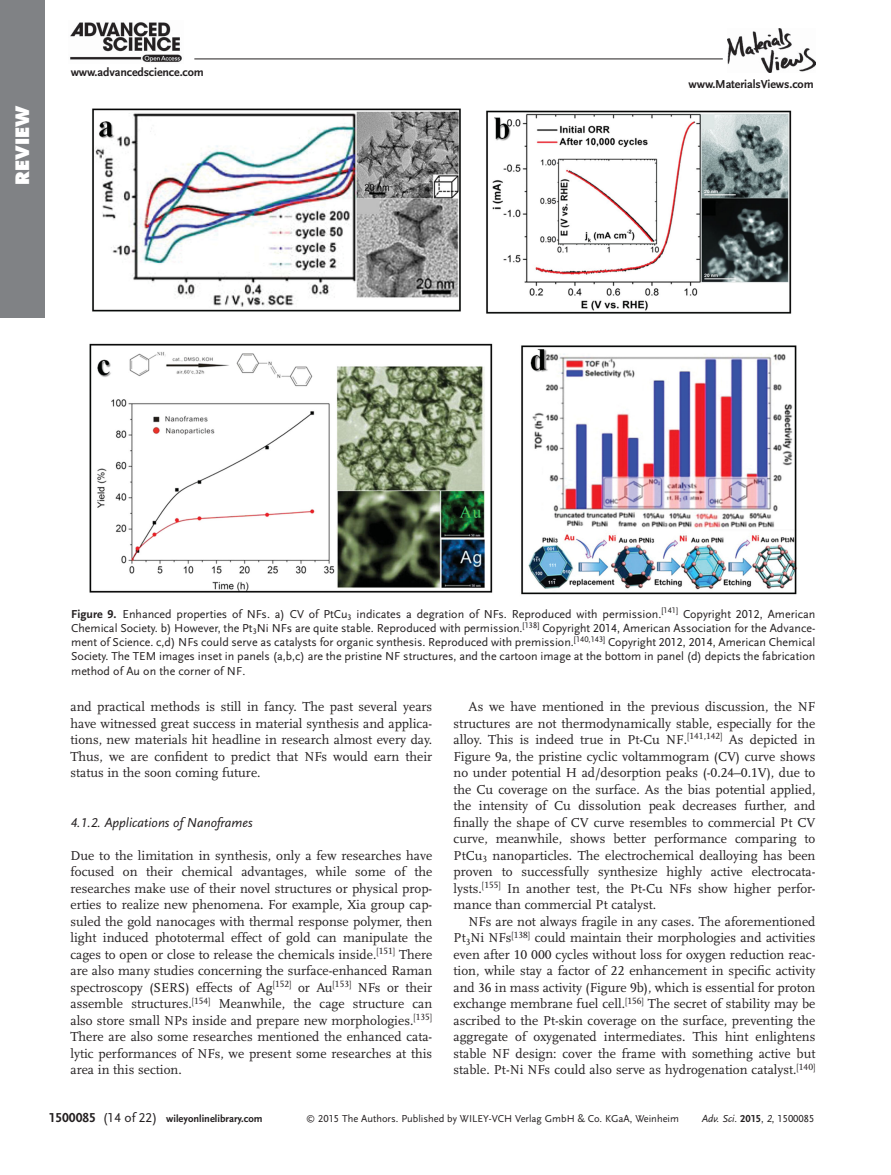
<style>
.page{position:relative;width:891px;height:1175px;background:#fff}
.page>*{position:absolute;margin:0;border:0;box-sizing:border-box;transform-origin:0 0}
.t1{font:800 18px "Futura";letter-spacing:.005em;color:#fff}
.t2{font:13.5px/16.5px "Scala LF";color:#231f20;text-align:justify}
.t3{font:italic 13.5px "Scala Sans LF";color:#231f20}
.t4{font:12px/14.2px "Scala Sans LF";color:#231f20;text-align:justify}
.t5{font:700 12px "Scala Sans LF";letter-spacing:-.01em;color:#231f20}
.t6{font:10.5px "Scala Sans LF";color:#231f20}
.t7{font:700 10.5px "Scala Sans LF";color:#231f20}
.t8{font:italic 10.5px "Scala Sans LF";color:#231f20}
.s1{font-weight:700}
.s2{font-size:13.5px}
.s3{font-weight:400;font-size:13.5px}
.s4{font-size:9px}
.s5{font-weight:700;font-style:normal}
.s6{font-style:normal}
</style>
<div class="page">
<div style="left:0;top:0;width:45px;height:317px;background:#808285"></div>
<img style="left:727px;top:28px;width:88px;height:45px">
<hr style="left:194px;top:59px;width:529px;height:1px;background:#231f20">
<img style="left:70px;top:22px;width:112px;height:40px">
<img style="left:89px;top:108px;width:709px;height:487px">
<h1 class="t1" style="left:15px;top:185px;width:81px;rotate:-90deg">REVIEW</h1>
<p class="t5" style="left:71px;top:66px;width:135px">www.advancedscience.com</p>
<p class="t5" style="left:689px;top:79px;width:127px">www.MaterialsViews.com</p>
<p class="t4" style="left:71px;top:607px;width:746px"><span class="s1">Figure 9.</span> Enhanced properties of NFs. a) CV of PtCu <sub>3</sub> indicates a degration of NFs. Reproduced with permission. <sup>[</sup> <sup>141</sup> <sup>]</sup> Copyright 2012, American Chemical Society. b) However, the Pt <sub>3</sub> Ni NFs are quite stable. Reproduced with permission. <sup>[</sup> <sup>138</sup> <sup>]</sup> Copyright 2014, American Association for the Advance&shy;ment of Science. c,d) NFs could serve as catalysts for organic synthesis. Reproduced with premission. <sup>[</sup> <sup>140,143</sup> <sup>]</sup> Copyright 2012, 2014, American Chemical Society. The TEM images inset in panels (a,b,c) are the pristine NF structures, and the cartoon image at the bottom in panel (d) depicts the fabrication method of Au on the corner of NF.</p>
<p class="t2" style="left:71px;top:699px;width:363px">and practical methods is still in fancy. The past several years have witnessed great success in material synthesis and applica&shy;tions, new materials hit headline in research almost every day.<br>Thus, we are confident to predict that NFs would earn their status in the soon coming future.</p>
<p class="t3" style="left:71px;top:816px;width:184px">4.1.2. Applications of Nanoframes</p>
<p class="t2" style="left:70px;top:847px;width:363px">Due to the limitation in synthesis, only a few researches have focused on their chemical advantages, while some of the researches make use of their novel structures or physical prop&shy;erties to realize new phenomena. For example, Xia group cap&shy;suled the gold nanocages with thermal response polymer, then light induced phototermal effect of gold can manipulate the cages to open or close to release the chemicals inside. <sup>[</sup> <sup>151</sup> <sup>]</sup> There are also many studies concerning the surface-enhanced Raman spectroscopy (SERS) effects of Ag <sup>[</sup> <sup>152</sup> <sup>]</sup> or Au <sup>[</sup> <sup>153</sup> <sup>]</sup> NFs or their assemble structures. <sup>[</sup> <sup>154</sup> <sup>]</sup> Meanwhile, the cage structure can also store small NPs inside and prepare new morphologies. <sup>[</sup> <sup>135</sup> <sup>] </sup>There are also some researches mentioned the enhanced cata&shy;lytic performances of NFs, we present some researches at this area in this section.</p>
<p class="t2" style="left:454px;top:699px;width:363px;text-indent:15px">As we have mentioned in the previous discussion, the NF structures are not thermodynamically stable, especially for the alloy. This is indeed true in Pt-Cu NF. <sup>[</sup> <sup>141,142</sup> <sup>]</sup> As depicted in Figure 9 a, the pristine cyclic voltammogram (CV) curve shows no under potential H ad/desorption peaks (-0.24–0.1V), due to the Cu coverage on the surface. As the bias potential applied, the intensity of Cu dissolution peak decreases further, and finally the shape of CV curve resembles to commercial Pt CV curve, meanwhile, shows better performance comparing to PtCu <sub>3</sub> nanoparticles. The electrochemical dealloying has been proven to successfully synthesize highly active electrocata&shy;lysts. <sup>[</sup> <sup>155</sup> <sup>]</sup> In another test, the Pt-Cu NFs show higher perfor&shy;mance than commercial Pt catalyst.</p>
<p class="t2" style="left:454px;top:913px;width:363px;text-indent:15px">NFs are not always fragile in any cases. The aforementioned Pt <sub>3</sub> Ni NFs <sup>[</sup> <sup>138</sup> <sup>]</sup> could maintain their morphologies and activities even after 10 000 cycles without loss for oxygen reduction reac&shy;tion, while stay a factor of 22 enhancement in specific activity and 36 in mass activity (Figure 9 b), which is essential for proton exchange membrane fuel cell. <sup>[</sup> <sup>156</sup> <sup>]</sup> The secret of stability may be ascribed to the Pt-skin coverage on the surface, preventing the aggregate of oxygenated intermediates. This hint enlightens stable NF design: cover the frame with something active but stable. Pt-Ni NFs could also serve as hydrogenation catalyst. <sup>[</sup> <sup>140</sup> <sup>]</sup></p>
<p class="t7" style="left:49px;top:1114px;width:216px"><span class="s2">1500085</span> <span class="s3">(14 of 22)</span> wileyonlinelibrary.com</p>
<p class="t6" style="left:306px;top:1114px;width:374px"><span class="s4">©</span> 2015 The Authors. Published by WILEY-VCH Verlag GmbH &amp; Co. KGaA, Weinheim</p>
<p class="t8" style="left:702px;top:1114px;width:114px">Adv. Sci. <span class="s5">2015</span><span class="s6">,</span> 2<span class="s6">, 1500085</span></p>
</div>
